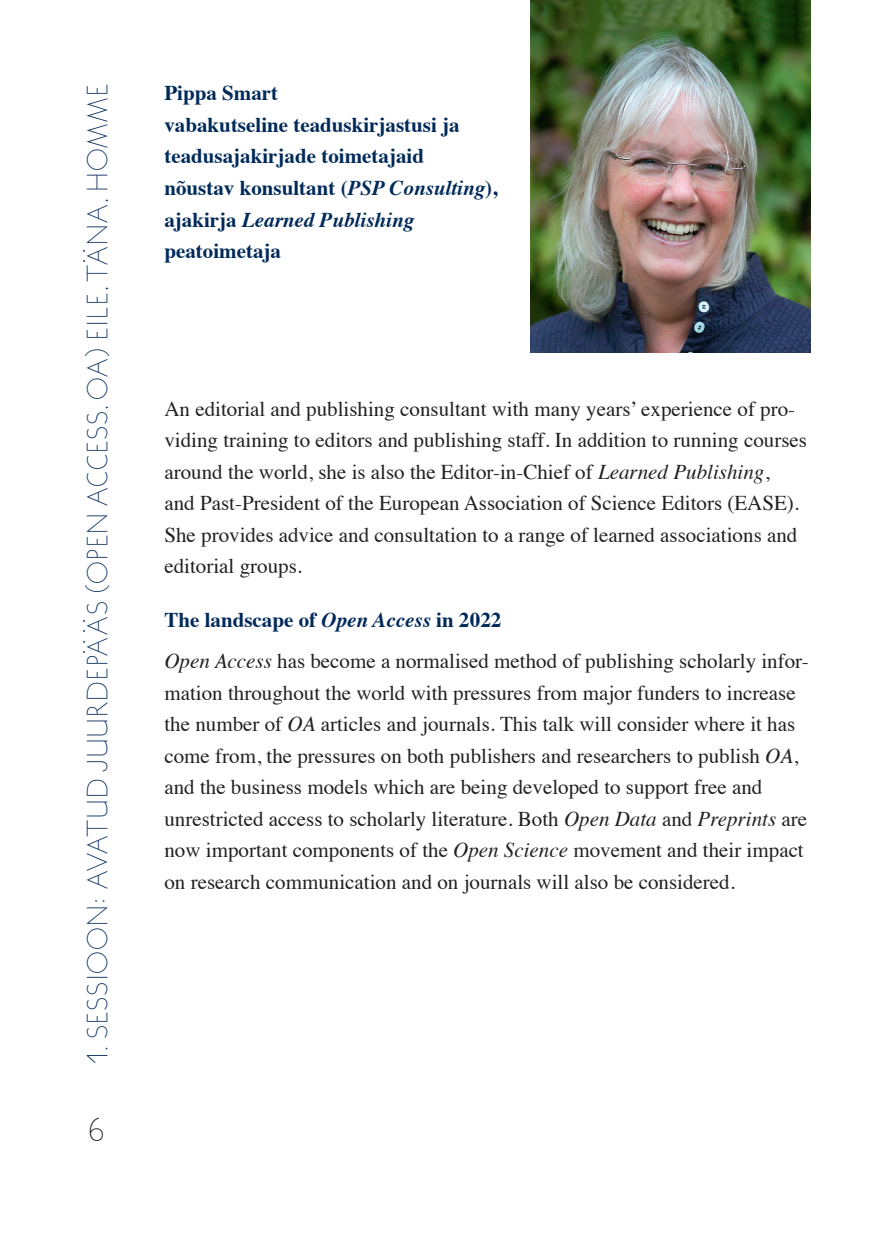
<style>
.page{position:relative;width:896px;height:1248px;background:#fff}
.page>*{position:absolute;margin:0;border:0;box-sizing:border-box;transform-origin:0 0}
.t1{font:36px "SOLUMVERBA";color:#231f20}
.t2{font:32px "SOLUMVERBA";letter-spacing:.02em;color:#002a5a}
.t3{font:21px/31.6px "Times";color:#231f20}
.t4{font:700 21px/31.6px "Times";color:#002a5a}
.s1{font-style:italic}
.s2{font-weight:700;color:#002a5a}
.s3{font-weight:700;font-style:italic;color:#002a5a}
</style>
<div class="page">
<img style="left:530px;top:0;width:281px;height:352px">
<h2 class="t2" style="left:81px;top:1063px;width:982px;rotate:-90deg">1. SESSIOON: AVATUD JUURDEPÄÄS (OPEN ACCESS, OA) EILE, TÄNA, HOMME</h2>
<h1 class="t1" style="left:88px;top:1110px;width:18px">6</h1>
<p class="t4" style="left:164px;top:75px;width:335px">Pippa Smart<br>vabakutseline teaduskirjastusi ja teadusajakirjade toimetajaid nõustav konsultant (<span class="s1">PSP Consulting</span>), ajakirja <span class="s1">Learned Publishing </span>peatoimetaja</p>
<p class="t3" style="left:164px;top:391px;width:644px">An editorial and publishing consultant with many years’ experience of pro&shy;viding training to editors and publishing staff. In addition to running courses around the world, she is also the Editor-in-Chief of <span class="s1">Learned Publishing</span>,<br>and Past-President of the European Association of Science Editors (EASE).<br>She provides advice and consultation to a range of learned associations and editorial groups.</p>
<p class="t3" style="left:164px;top:597px;width:646px;line-height:41.2px"><span class="s2">The landscape of</span> <span class="s3">Open Access</span> <span class="s2">in 2022<br></span><span class="s1">Open Access</span> has become a normalised method of publishing scholarly infor-</p>
<p class="t3" style="left:164px;top:675px;width:644px">mation throughout the world with pressures from major funders to increase the number of <span class="s1">OA</span> articles and journals. This talk will consider where it has come from, the pressures on both publishers and researchers to publish <span class="s1">OA</span>, and the business models which are being developed to support free and unrestricted access to scholarly literature. Both <span class="s1">Open Data</span> and <span class="s1">Preprints</span> are now important components of the <span class="s1">Open Science</span> movement and their impact on research communication and on journals will also be considered.</p>
</div>
